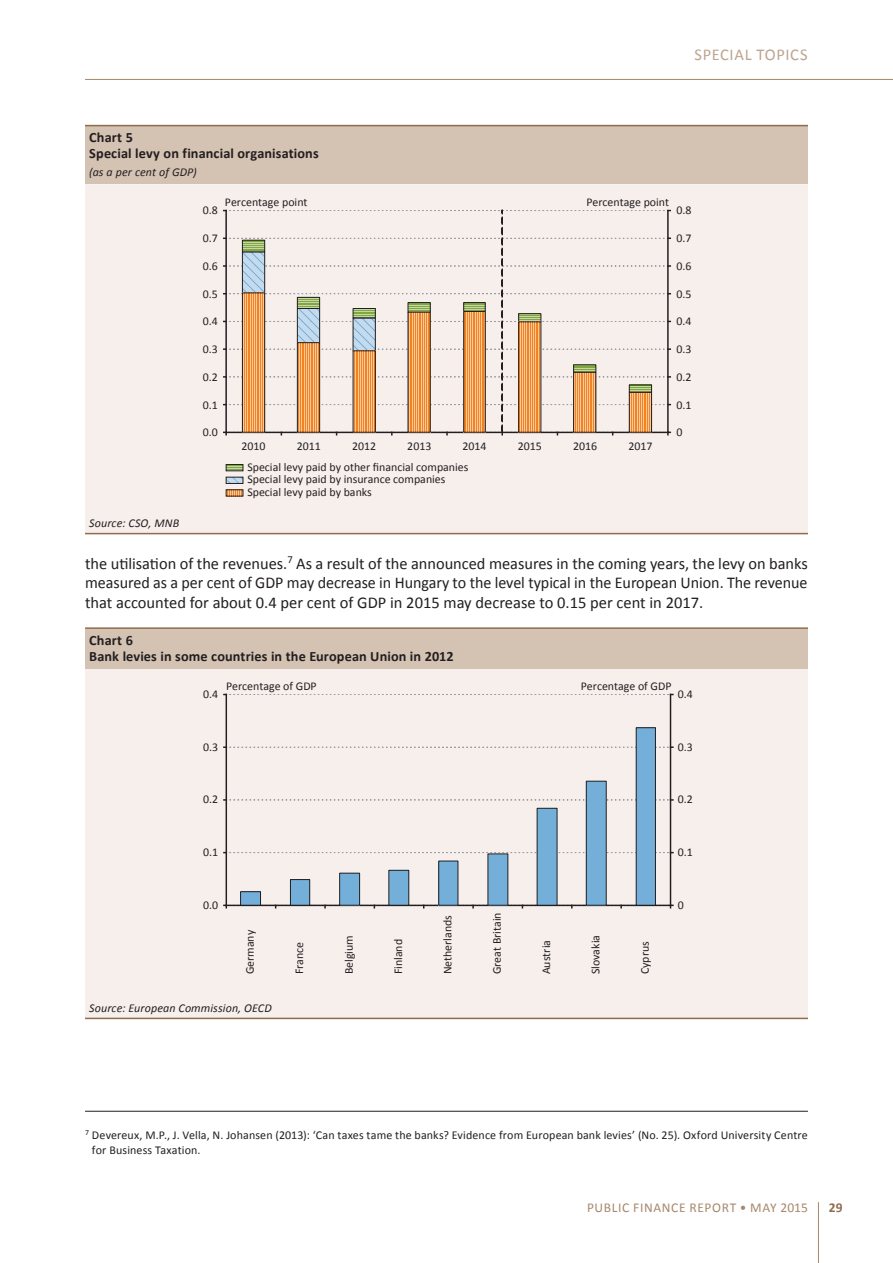
<style>
.page{position:relative;width:893px;height:1263px;background:#fff}
.page>*{position:absolute;margin:0;border:0;box-sizing:border-box;transform-origin:0 0}
.t1{font:16.5px/19.5px "Calibri";color:#231f20;text-align:justify}
.t2{font:16.5px "Calibri";color:#bda48f}
.t3{font:700 14.25px/15.8px "Calibri";letter-spacing:.005em;color:#231f20}
.t4{font:13.5px "Calibri";letter-spacing:.045em;color:#a6886c}
.t5{font:700 13.5px "Calibri";color:#8e6d4b}
.t6{font:12px/15px "Calibri";letter-spacing:.01em;color:#231f20}
.t7{font:italic 12px "Calibri";letter-spacing:.01em;color:#231f20}
.t8{font:11.85px "Calibri";color:#231f20}
</style>
<div class="page">
<hr style="left:818px;top:1202px;width:1px;height:61px;background:#a6886c">
<hr style="left:85px;top:79px;width:808px;height:1px;background:#a6886c">
<hr style="left:85px;top:1111px;width:723px;height:1px;background:#231f20">
<div style="left:85px;top:126px;width:723px;height:58px;background:#d4c2b3"></div>
<div style="left:85px;top:184px;width:723px;height:349px;background:#f6efec"></div>
<hr style="left:85px;top:125px;width:723px;height:1px;background:#8e6d4b">
<hr style="left:85px;top:533px;width:723px;height:1px;background:#8e6d4b">
<svg style="left:224px;top:210px;width:446px;height:225px;background:#e9d7c9"></svg>
<svg style="left:228px;top:491px;width:13px;height:3px"></svg>
<div style="left:226px;top:489px;width:17px;height:7px;border:1px solid #231f20"></div>
<svg style="left:228px;top:479px;width:13px;height:3px"></svg>
<div style="left:226px;top:477px;width:17px;height:7px;border:1px solid #231f20"></div>
<svg style="left:228px;top:466px;width:13px;height:3px"></svg>
<div style="left:226px;top:464px;width:17px;height:7px;border:1px solid #231f20"></div>
<div style="left:85px;top:628px;width:723px;height:41px;background:#d4c2b3"></div>
<div style="left:85px;top:669px;width:723px;height:349px;background:#f6efec"></div>
<hr style="left:85px;top:627px;width:723px;height:2px;background:#8e6d4b">
<hr style="left:85px;top:1018px;width:723px;height:1px;background:#8e6d4b">
<hr style="left:226px;top:694px;width:1px;height:211px;background:#231f20">
<svg style="left:224px;top:904px;width:449px;height:4px;background:#a29d9c"></svg>
<svg style="left:224px;top:852px;width:449px;height:1px"></svg>
<svg style="left:224px;top:799px;width:449px;height:2px"></svg>
<svg style="left:224px;top:746px;width:449px;height:2px"></svg>
<svg style="left:224px;top:694px;width:449px;height:1px"></svg>
<hr style="left:670px;top:694px;width:1px;height:211px;background:#231f20">
<div style="left:636px;top:728px;width:19px;height:177px;background:#73afd8"></div>
<div style="left:636px;top:727px;width:20px;height:178px;border:1px solid #231f20"></div>
<div style="left:586px;top:781px;width:20px;height:124px;background:#73afd8"></div>
<div style="left:586px;top:781px;width:21px;height:124px;border:1px solid #231f20"></div>
<div style="left:537px;top:808px;width:20px;height:97px;background:#73afd8"></div>
<div style="left:488px;top:854px;width:20px;height:51px;background:#73afd8"></div>
<div style="left:439px;top:861px;width:19px;height:44px;background:#73afd8"></div>
<div style="left:438px;top:861px;width:20px;height:44px;border:1px solid #231f20"></div>
<div style="left:389px;top:870px;width:20px;height:35px;background:#73afd8"></div>
<div style="left:388px;top:870px;width:21px;height:35px;border:1px solid #231f20"></div>
<div style="left:340px;top:873px;width:20px;height:32px;background:#73afd8"></div>
<div style="left:339px;top:873px;width:21px;height:32px;border:1px solid #231f20"></div>
<div style="left:290px;top:879px;width:20px;height:26px;background:#73afd8"></div>
<div style="left:290px;top:879px;width:20px;height:26px;border:1px solid #231f20"></div>
<div style="left:241px;top:892px;width:19px;height:13px;background:#73afd8"></div>
<div style="left:240px;top:891px;width:21px;height:14px;border:1px solid #231f20"></div>
<h1 class="t2" style="left:694px;top:44px;width:12px">Special</h1>
<h1 class="t2" style="left:756px;top:44px;width:5px">topics</h1>
<p class="t3" style="left:89px;top:130px;width:231px">Chart 5<br>Special levy on financial organisations</p>
<p class="t7" style="left:89px;top:164px;width:109px">(as a per cent of GDP)</p>
<p class="t8" style="left:203px;top:203px;width:17px">0.8</p>
<p class="t8" style="left:225px;top:195px;width:84px">Percentage point</p>
<p class="t8" style="left:586px;top:195px;width:84px">Percentage point</p>
<p class="t8" style="left:677px;top:203px;width:17px">0.8</p>
<p class="t8" style="left:203px;top:231px;width:17px">0.7</p>
<p class="t8" style="left:677px;top:231px;width:17px">0.7</p>
<p class="t8" style="left:203px;top:258px;width:17px">0.6</p>
<p class="t8" style="left:677px;top:258px;width:17px">0.6</p>
<p class="t8" style="left:203px;top:286px;width:17px">0.5</p>
<p class="t8" style="left:677px;top:286px;width:17px">0.5</p>
<p class="t8" style="left:203px;top:314px;width:17px">0.4</p>
<p class="t8" style="left:677px;top:314px;width:17px">0.4</p>
<p class="t8" style="left:203px;top:342px;width:17px">0.3</p>
<p class="t8" style="left:677px;top:342px;width:17px">0.3</p>
<p class="t8" style="left:203px;top:369px;width:17px">0.2</p>
<p class="t8" style="left:677px;top:369px;width:17px">0.2</p>
<p class="t8" style="left:203px;top:397px;width:17px">0.1</p>
<p class="t8" style="left:677px;top:397px;width:17px">0.1</p>
<p class="t8" style="left:203px;top:425px;width:17px">0.0</p>
<p class="t8" style="left:677px;top:425px;width:8px">0</p>
<p class="t8" style="left:241px;top:439px;width:26px">2010</p>
<p class="t8" style="left:297px;top:439px;width:26px">2011</p>
<p class="t8" style="left:352px;top:439px;width:26px">2012</p>
<p class="t8" style="left:407px;top:439px;width:26px">2013</p>
<p class="t8" style="left:463px;top:439px;width:26px">2014</p>
<p class="t8" style="left:518px;top:439px;width:26px">2015</p>
<p class="t8" style="left:573px;top:439px;width:26px">2016</p>
<p class="t8" style="left:628px;top:439px;width:26px">2017</p>
<p class="t8" style="left:247px;top:484px;width:126px">Special levy paid by banks</p>
<p class="t8" style="left:247px;top:459px;width:223px">Special levy paid by other financial companies</p>
<p class="t8" style="left:247px;top:472px;width:200px">Special levy paid by insurance companies</p>
<p class="t7" style="left:89px;top:515px;width:91px">Source: CSO, MNB</p>
<p class="t1" style="left:85px;top:554px;width:724px">the utilisation of the revenues.<sup>7</sup> As a result of the announced measures in the coming years, the levy on banks measured as a per cent of GDP may decrease in Hungary to the level typical in the European Union. The revenue that accounted for about 0.4 per cent of GDP in 2015 may decrease to 0.15 per cent in 2017.</p>
<p class="t3" style="left:89px;top:632px;width:366px">Chart 6<br>Bank levies in some countries in the European Union in 2012</p>
<p class="t8" style="left:203px;top:686px;width:17px">0.4</p>
<p class="t8" style="left:226px;top:679px;width:92px">Percentage of GDP</p>
<p class="t8" style="left:581px;top:679px;width:92px">Percentage of GDP</p>
<p class="t8" style="left:678px;top:686px;width:17px">0.4</p>
<p class="t8" style="left:203px;top:739px;width:17px">0.3</p>
<p class="t8" style="left:678px;top:739px;width:17px">0.3</p>
<p class="t8" style="left:203px;top:792px;width:17px">0.2</p>
<p class="t8" style="left:678px;top:792px;width:17px">0.2</p>
<p class="t8" style="left:203px;top:845px;width:17px">0.1</p>
<p class="t8" style="left:678px;top:845px;width:17px">0.1</p>
<p class="t8" style="left:203px;top:897px;width:17px">0.0</p>
<p class="t8" style="left:678px;top:897px;width:8px">0</p>
<p class="t8" style="left:242px;top:974px;width:46px;rotate:-90deg">Germany</p>
<p class="t8" style="left:292px;top:974px;width:34px;rotate:-90deg">France</p>
<p class="t8" style="left:341px;top:974px;width:41px;rotate:-90deg">Belgium</p>
<p class="t8" style="left:391px;top:974px;width:37px;rotate:-90deg">Finland</p>
<p class="t8" style="left:440px;top:974px;width:61px;rotate:-90deg">Netherlands</p>
<p class="t8" style="left:489px;top:974px;width:63px;rotate:-90deg">Great Britain</p>
<p class="t8" style="left:539px;top:974px;width:36px;rotate:-90deg">Austria</p>
<p class="t8" style="left:588px;top:974px;width:41px;rotate:-90deg">Slovakia</p>
<p class="t8" style="left:637px;top:974px;width:34px;rotate:-90deg">Cyprus</p>
<p class="t7" style="left:89px;top:1000px;width:184px">Source: European Commission, OECD</p>
<p class="t6" style="left:92px;top:1127px;width:717px;text-indent:-7px"><sup>7</sup> Devereux, M.P., J. Vella, N. Johansen (2013): ‘Can taxes tame the banks? Evidence from European bank levies’ (No. 25). Oxford University Centre for Business Taxation.</p>
<p class="t4" style="left:587px;top:1199px;width:222px">Public Finance Report • MAY 2015</p>
<p class="t5" style="left:829px;top:1199px;width:15px">29</p>
</div>
